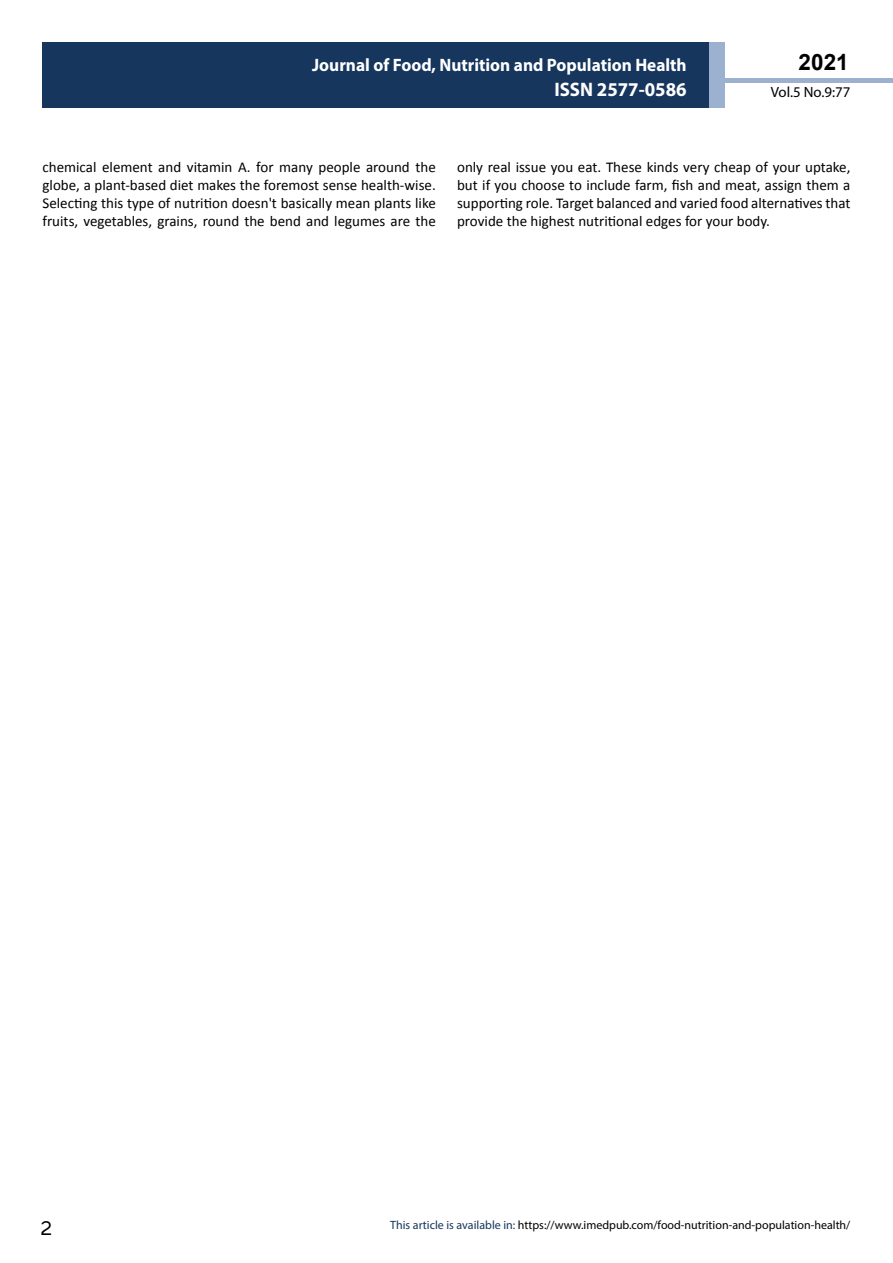
<style>
.page{position:relative;width:893px;height:1263px;background:#fff}
.page>*{position:absolute;margin:0;border:0;box-sizing:border-box;transform-origin:0 0}
.t1{font:25.5px "Tunga";color:#000}
.t2{font:700 22.5px "Arial";color:#000}
.t3{font:700 19.65px "Myriad Pro";color:#fff;scale:.96 1}
.t4{font:700 18px/21.6px "Myriad Pro";color:#fff;text-align:right;scale:.96 1}
.t5{font:15px/18px "Calibri";color:#000;text-align:justify}
.t6{font:14.85px "Myriad Pro";color:#000}
.t7{font:12px "Myriad Pro";color:#000}
.s1{color:#16365d}
</style>
<div class="page">
<hr style="left:725px;top:78px;width:168px;height:4px;background:#9bb1cf">
<div style="left:43px;top:42px;width:666px;height:66px;background:#16365d"></div>
<div style="left:709px;top:42px;width:16px;height:66px;background:#9bb1cf"></div>
<p class="t4" style="left:517px;top:53px;width:198px">ARCHIVOS DE MEDICINA<br>ISSN 1698-9465</p>
<h2 class="t2" style="left:799px;top:47px;width:52px">2021</h2>
<p class="t4" style="left:312px;top:54px;width:392px">Journal of Food, Nutrition and Population Health</p>
<h3 class="t3" style="left:554px;top:76px;width:139px">ISSN 2577-0586</h3>
<p class="t6" style="left:771px;top:83px;width:81px">Vol.5 No.9:77</p>
<p class="t5" style="left:43px;top:158px;width:395px">chemical element and vitamin A. for many people around the globe, a plant-based diet makes the foremost sense health-wise.<br>Selecting this type of nutrition doesn't basically mean plants like fruits, vegetables, grains, round the bend and legumes are the</p>
<p class="t5" style="left:457px;top:158px;width:395px">only real issue you eat. These kinds very cheap of your uptake, but if you choose to include farm, fish and meat, assign them a supporting role. Target balanced and varied food alternatives that provide the highest nutritional edges for your body.</p>
<h1 class="t1" style="left:41px;top:1211px;width:13px">2</h1>
<p class="t7" style="left:390px;top:1218px;width:462px"><span class="s1">This article is available in:</span> https://www.imedpub.com/food-nutrition-and-population-health/</p>
</div>
